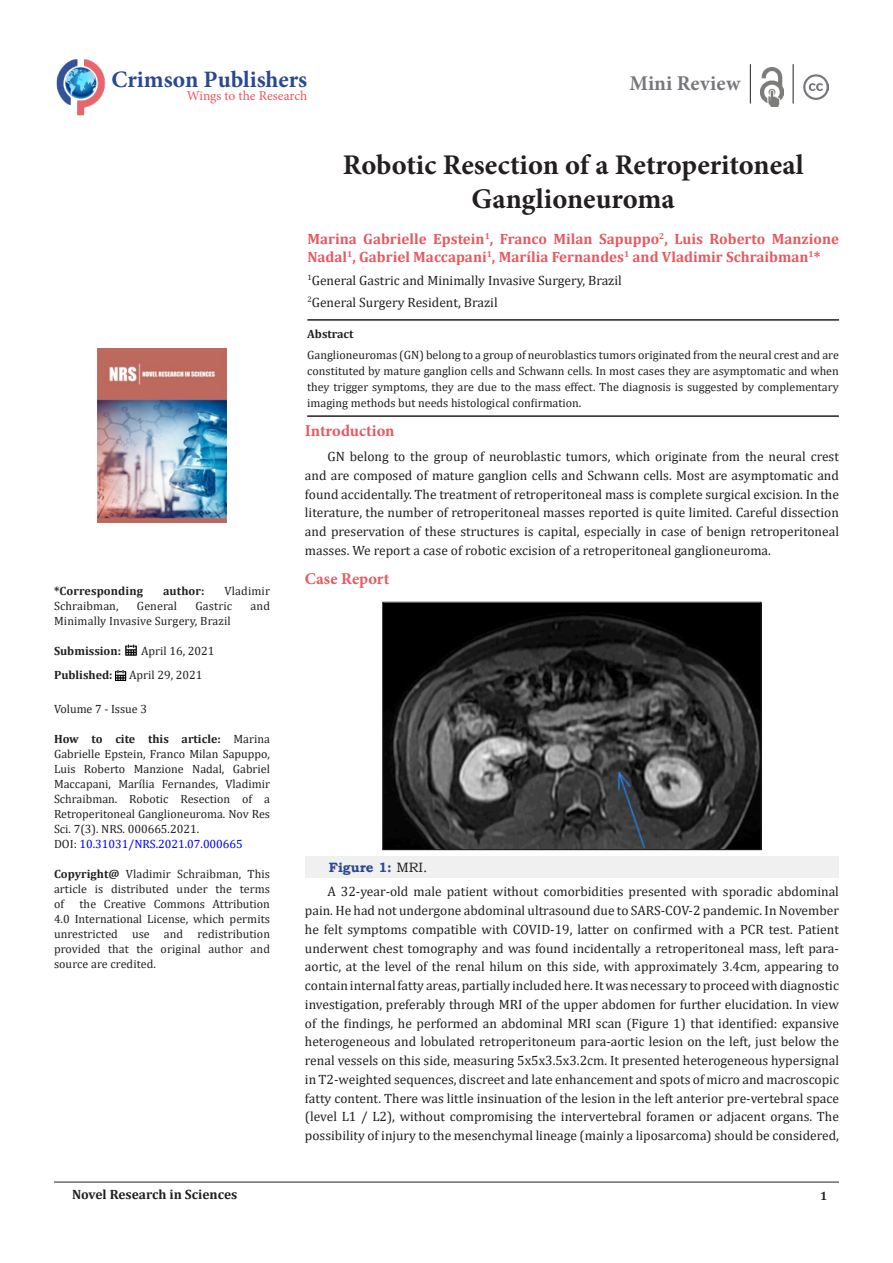
<style>
.page{position:relative;width:893px;height:1263px;background:#fff}
.page>*{position:absolute;margin:0;border:0;box-sizing:border-box;transform-origin:0 0}
.t1{font:700 28.5px/34.5px "Minion Pro";color:#231f20;text-align:center}
.t2{font:700 23.55px "Minion Pro";color:#2a4791}
.t3{font:700 21px "Minion Pro";letter-spacing:.005em;color:#76787b}
.List_Paragraph{font:700 16.5px "Minion Pro";color:#e65960}
.t4{font:700 15px/18px "Cambria";color:#e65960}
.t5{font:13.5px/18.8px "Cambria";color:#231f20;text-align:justify}
.t6{font:700 13.5px "Cambria";color:#231f20}
.t7{font:13.5px "Minion Pro";color:#e65960}
.t8{font:700 13.5px "Bookman Old Style";color:#2a4791}
.t9{font:12px/15px "Cambria";color:#231f20;text-align:justify}
.List_Paragraph-2{font:700 12px "Cambria";color:#231f20}
.t10{font:12px "Cambria";color:#00f}
.s1{font-weight:700}
.s2{color:#231f20}
.s3{font-weight:400;color:#231f20}
</style>
<div class="page">
<hr style="left:54px;top:1182px;width:785px;height:1px;background:#231f20">
<img style="left:56px;top:59px;width:50px;height:57px">
<hr style="left:750px;top:64px;width:1px;height:40px;background:#231f20">
<img style="left:760px;top:67px;width:23px;height:40px">
<hr style="left:793px;top:64px;width:1px;height:40px;background:#231f20">
<img style="left:803px;top:74px;width:26px;height:26px">
<img style="left:125px;top:644px;width:12px;height:12px">
<svg style="left:115px;top:670px;width:11px;height:11px"></svg>
<img style="left:97px;top:349px;width:130px;height:173px">
<div style="left:305px;top:856px;width:534px;height:21px;background:#f0f0f0"></div>
<img style="left:384px;top:604px;width:375px;height:244px">
<div style="left:382px;top:602px;width:379px;height:248px;border:1px solid #231f20"></div>
<hr style="left:307px;top:319px;width:532px;height:2px;background:#231f20">
<hr style="left:307px;top:415px;width:532px;height:2px;background:#231f20">
<p class="t2" style="left:111px;top:63px;width:197px">Crimson Publishers</p>
<p class="t7" style="left:187px;top:87px;width:122px">Wings to the Research</p>
<p class="t3" style="left:629px;top:69px;width:112px">Mini Review</p>
<p class="t1" style="left:343px;top:147px;width:462px">Robotic Resection of a Retroperitoneal<br>Ganglioneuroma</p>
<p class="t4" style="left:307px;top:230px;width:533px">Marina Gabrielle Epstein<sup>1</sup>, Franco Milan Sapuppo<sup>2</sup>, Luis Roberto Manzione<br>Nadal<sup>1</sup>, Gabriel Maccapani<sup>1</sup>, Marília Fernandes<sup>1</sup> and Vladimir Schraibman<sup>1</sup>*</p>
<p class="t5" style="left:307px;top:270px;width:316px"><sup>1</sup>General Gastric and Minimally Invasive Surgery, Brazil</p>
<p class="t5" style="left:307px;top:293px;width:192px"><sup>2</sup>General Surgery Resident, Brazil</p>
<p class="List_Paragraph-2" style="left:54px;top:583px;width:91px">*Corresponding</p>
<p class="List_Paragraph-2" style="left:163px;top:583px;width:43px">author:</p>
<p class="t9" style="left:225px;top:584px;width:47px">Vladimir</p>
<p class="t9" style="left:54px;top:599px;width:66px">Schraibman,</p>
<p class="t9" style="left:137px;top:599px;width:42px">General</p>
<p class="t9" style="left:196px;top:599px;width:38px">Gastric</p>
<p class="t9" style="left:251px;top:599px;width:21px">and</p>
<p class="t9" style="left:54px;top:614px;width:178px">Minimally Invasive Surgery, Brazil</p>
<p class="List_Paragraph-2" style="left:54px;top:643px;width:69px">Submission:</p>
<p class="t9" style="left:141px;top:644px;width:75px">April 16, 2021</p>
<p class="List_Paragraph-2" style="left:54px;top:667px;width:60px">Published:</p>
<p class="t9" style="left:129px;top:668px;width:75px">April 29, 2021</p>
<p class="t9" style="left:54px;top:701px;width:95px">Volume 7 - Issue 3</p>
<p class="t9" style="left:54px;top:731px;width:218px"><span class="s1">How to cite this article:</span> Marina Gabrielle Epstein, Franco Milan Sapuppo, Luis Roberto Manzione Nadal, Gabriel Maccapani, Marília Fernandes, Vladimir Schraibman. Robotic Resection of a Retroperitoneal Ganglioneuroma. Nov Res Sci. 7(3). NRS. 000665.2021.</p>
<p class="t10" style="left:54px;top:836px;width:190px"><span class="s2">DOI:</span> 10.31031/NRS.2021.07.000665</p>
<p class="t9" style="left:54px;top:866px;width:218px"><span class="s1">Copyright@</span> Vladimir Schraibman, This article is distributed under the terms of</p>
<p class="t9" style="left:54px;top:896px;width:218px;text-indent:26px">the Creative Commons Attribution 4.0 International License, which permits unrestricted use and redistribution provided that the original author and source are credited.</p>
<p class="List_Paragraph-2" style="left:307px;top:325px;width:48px">Abstract</p>
<p class="t9" style="left:307px;top:347px;width:533px;line-height:15.8px">Ganglioneuromas (GN) belong to a group of neuroblastics tumors originated from the neural crest and are constituted by mature ganglion cells and Schwann cells. In most cases they are asymptomatic and when they trigger symptoms, they are due to the mass effect. The diagnosis is suggested by complementary imaging methods but needs histological confirmation.</p>
<p class="List_Paragraph" style="left:305px;top:419px;width:91px">Introduction</p>
<p class="t5" style="left:305px;top:447px;width:536px;text-indent:22px">GN belong to the group of neuroblastic tumors, which originate from the neural crest and are composed of mature ganglion cells and Schwann cells. Most are asymptomatic and found accidentally. The treatment of retroperitoneal mass is complete surgical excision. In the literature, the number of retroperitoneal masses reported is quite limited. Careful dissection and preservation of these structures is capital, especially in case of benign retroperitoneal masses. We report a case of robotic excision of a retroperitoneal ganglioneuroma.</p>
<p class="List_Paragraph" style="left:305px;top:567px;width:86px">Case Report</p>
<p class="t8" style="left:329px;top:857px;width:100px">Figure 1: <span class="s3">MRI.</span></p>
<p class="t5" style="left:305px;top:882px;width:536px;text-indent:22px">A 32-year-old male patient without comorbidities presented with sporadic abdominal pain. He had not undergone abdominal ultrasound due to SARS-COV-2 pandemic. In November he felt symptoms compatible with COVID-19, latter on confirmed with a PCR test. Patient underwent chest tomography and was found incidentally a retroperitoneal mass, left para&shy;aortic, at the level of the renal hilum on this side, with approximately 3.4cm, appearing to contain internal fatty areas, partially included here. It was necessary to proceed with diagnostic investigation, preferably through MRI of the upper abdomen for further elucidation. In view of the findings, he performed an abdominal MRI scan (Figure 1) that identified: expansive heterogeneous and lobulated retroperitoneum para-aortic lesion on the left, just below the renal vessels on this side, measuring 5x5x3.5x3.2cm. It presented heterogeneous hypersignal in T2-weighted sequences, discreet and late enhancement and spots of micro and macroscopic fatty content. There was little insinuation of the lesion in the left anterior pre-vertebral space (level L1 / L2), without compromising the intervertebral foramen or adjacent organs. The possibility of injury to the mesenchymal lineage (mainly a liposarcoma) should be considered,</p>
<p class="t6" style="left:72px;top:1185px;width:167px">Novel Research in Sciences</p>
<p class="List_Paragraph-2" style="left:820px;top:1187px;width:9px">1</p>
</div>
